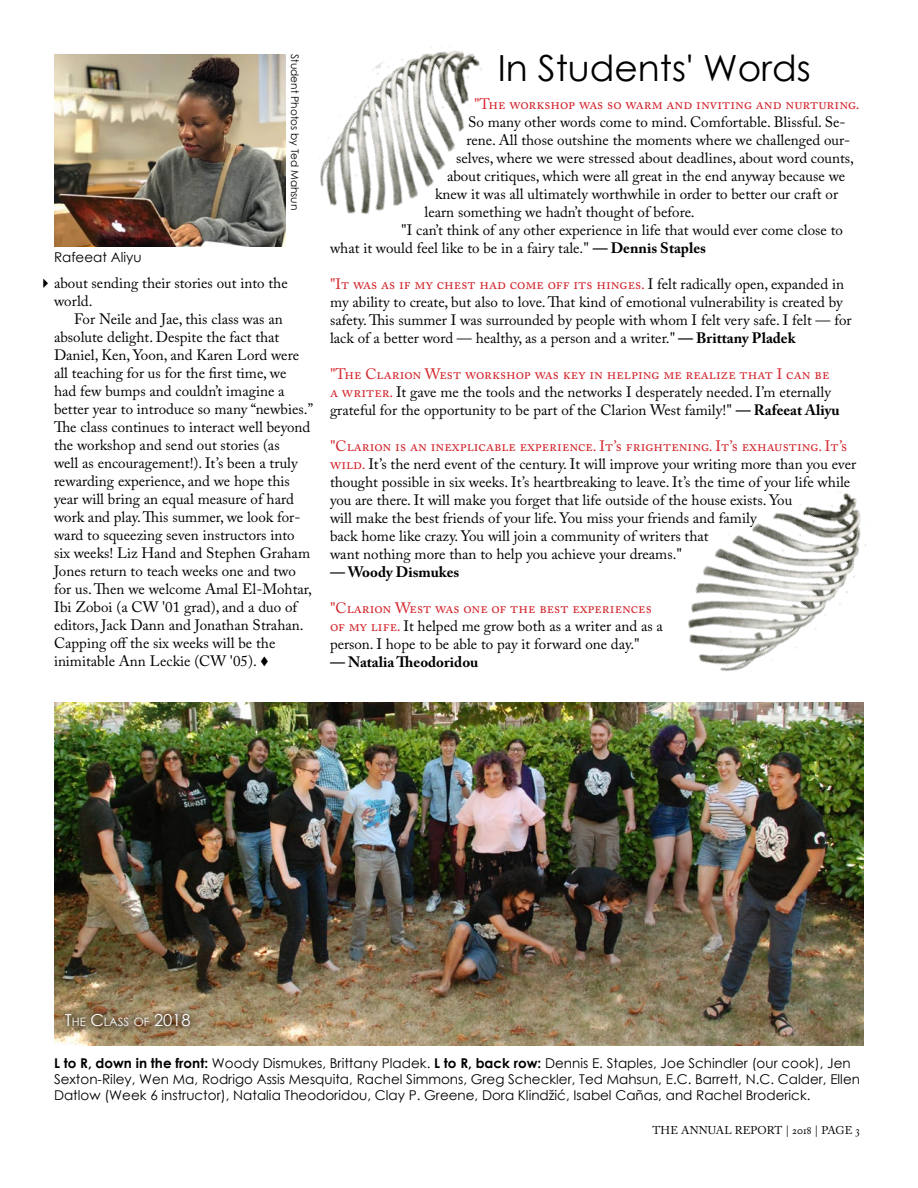
<style>
.page{position:relative;width:918px;height:1188px;background:#fff}
.page>*{position:absolute;margin:0;border:0;box-sizing:border-box;transform-origin:0 0}
.t1{font:36px "Century Gothic";color:#000}
.t2{font:15px/18px "Adobe Caslon Pro";color:#000}
.t3{font:15px "Adobe Caslon Pro";color:#d2232a}
.t4{font:700 15px "Adobe Caslon Pro";color:#000}
.t5{font:13.5px/16.2px "Century Gothic";color:#000}
.t6{font:11.55px "Century Gothic";color:#fff}
.t7{font:11.25px "Adobe Caslon Pro";letter-spacing:.005em;color:#000}
.t8{font:10.5px "Century Gothic";color:#000}
.s1{font-weight:700}
.s2{color:#d2232a}
.s3{font-size:16.5px}
</style>
<div class="page">
<img style="left:253px;top:45px;width:229px;height:202px">
<img style="left:630px;top:491px;width:237px;height:212px">
<img style="left:54px;top:703px;width:810px;height:342px">
<div style="left:58px;top:1007px;width:140px;height:28px;background:#000;opacity:.75"></div>
<img style="left:55px;top:54px;width:231px;height:192px">
<p class="t5" style="left:54px;top:249px;width:89px">Rafeeat Aliyu</p>
<p class="t8" style="left:302px;top:54px;width:158px;rotate:90deg">Student Photos by Ted Mahsun</p>
<p class="t2" style="left:54px;top:274px;width:235px;text-indent:-16px">✔about sending their stories out into the world.</p>
<p class="t2" style="left:54px;top:310px;width:261px;text-indent:20px">For Neile and Jae, this class was an absolute delight. Despite the fact that Daniel, Ken, Yoon, and Karen Lord were all teaching for us for the first time, we<br>had few bumps and couldn’t imagine a better year to introduce so many “newbies.” The class continues to interact well beyond the workshop and send out stories (as<br>well as encouragement!). It’s been a truly rewarding experience, and we hope this year will bring an equal measure of hard work and play. This summer, we look for&shy;ward to squeezing seven instructors into six weeks! Liz Hand and Stephen Graham Jones return to teach weeks one and two for us. Then we welcome Amal El-Mohtar, Ibi Zoboi (a CW '01 grad), and a duo of editors, Jack Dann and Jonathan Strahan.<br>Capping off the six weeks will be the inimitable Ann Leckie (CW '05). •</p>
<h1 class="t1" style="left:498px;top:43px;width:314px">In Students' Words</h1>
<p class="t3" style="left:474px;top:95px;width:387px">"The workshop was so warm and inviting and nurturing.</p>
<p class="t2" style="left:468px;top:112px;width:379px">So many other words come to mind. Comfortable. Blissful. Se-</p>
<p class="t2" style="left:466px;top:130px;width:385px">rene. All those outshine the moments where we challenged our-</p>
<p class="t2" style="left:456px;top:148px;width:400px">selves, where we were stressed about deadlines, about word counts,</p>
<p class="t2" style="left:447px;top:166px;width:400px">about critiques, which were all great in the end anyway because we</p>
<p class="t2" style="left:435px;top:184px;width:405px">knew it was all ultimately worthwhile in order to better our craft or</p>
<p class="t2" style="left:424px;top:202px;width:272px">learn something we hadn’t thought of before.</p>
<p class="t2" style="left:401px;top:220px;width:443px">"I can’t think of any other experience in life that would ever come close to</p>
<p class="t2" style="left:330px;top:238px;width:378px">what it would feel like to be in a fairy tale." <span class="s1">— Dennis Staples</span></p>
<p class="t2" style="left:330px;top:274px;width:523px"><span class="s2">"It was as if my chest had come off its hinges.</span> I felt radically open, expanded in my ability to create, but also to love. That kind of emotional vulnerability is created by safety. This summer I was surrounded by people with whom I felt very safe. I felt — for lack of a better word — healthy, as a person and a writer." <span class="s1">— Brittany Pladek</span></p>
<p class="t2" style="left:330px;top:364px;width:511px"><span class="s2">"The Clarion West workshop was key in helping me realize that I can be a writer.</span> It gave me the tools and the networks I desperately needed. I’m eternally grateful for the opportunity to be part of the Clarion West family!" <span class="s1">— Rafeeat Aliyu</span></p>
<p class="t2" style="left:330px;top:436px;width:528px"><span class="s2">"Clarion is an inexplicable experience. It’s frightening. It’s exhausting. It’s wild.</span> It’s the nerd event of the century. It will improve your writing more than you ever thought possible in six weeks. It’s heartbreaking to leave. It’s the time of your life while you are there. It will make you forget that life outside of the house exists. You<br>will make the best friends of your life. You miss your friends and family<br>back home like crazy. You will join a community of writers that<br>want nothing more than to help you achieve your dreams."</p>
<p class="t4" style="left:330px;top:563px;width:131px">— Woody Dismukes</p>
<p class="t2" style="left:330px;top:598px;width:334px"><span class="s2">"Clarion West was one of the best experiences of my life.</span> It helped me grow both as a writer and as a person. I hope to be able to pay it forward one day."</p>
<p class="t4" style="left:330px;top:653px;width:150px">— Natalia Theodoridou</p>
<p class="t6" style="left:65px;top:1014px;width:127px"><span class="s3">T</span>HE <span class="s3">C</span>LASS OF <span class="s3">2018</span></p>
<p class="t5" style="left:54px;top:1054px;width:808px"><span class="s1">L to R, down in the front:</span> Woody Dismukes, Brittany Pladek. <span class="s1">L to R, back row:</span> Dennis E. Staples, Joe Schindler (our cook), Jen<br>Sexton-Riley, Wen Ma, Rodrigo Assis Mesquita, Rachel Simmons, Greg Scheckler, Ted Mahsun, E.C. Barrett, N.C. Calder, Ellen<br>Datlow (Week 6 instructor), Natalia Theodoridou, Clay P. Greene, Dora Klindžić, Isabel Cañas, and Rachel Broderick.</p>
<p class="t7" style="left:652px;top:1123px;width:39px">The aNNU</p>
<p class="t7" style="left:716px;top:1123px;width:28px">AL rEPO</p>
<p class="t7" style="left:767px;top:1123px;width:95px">RT | 2018 | Page 3</p>
</div>
